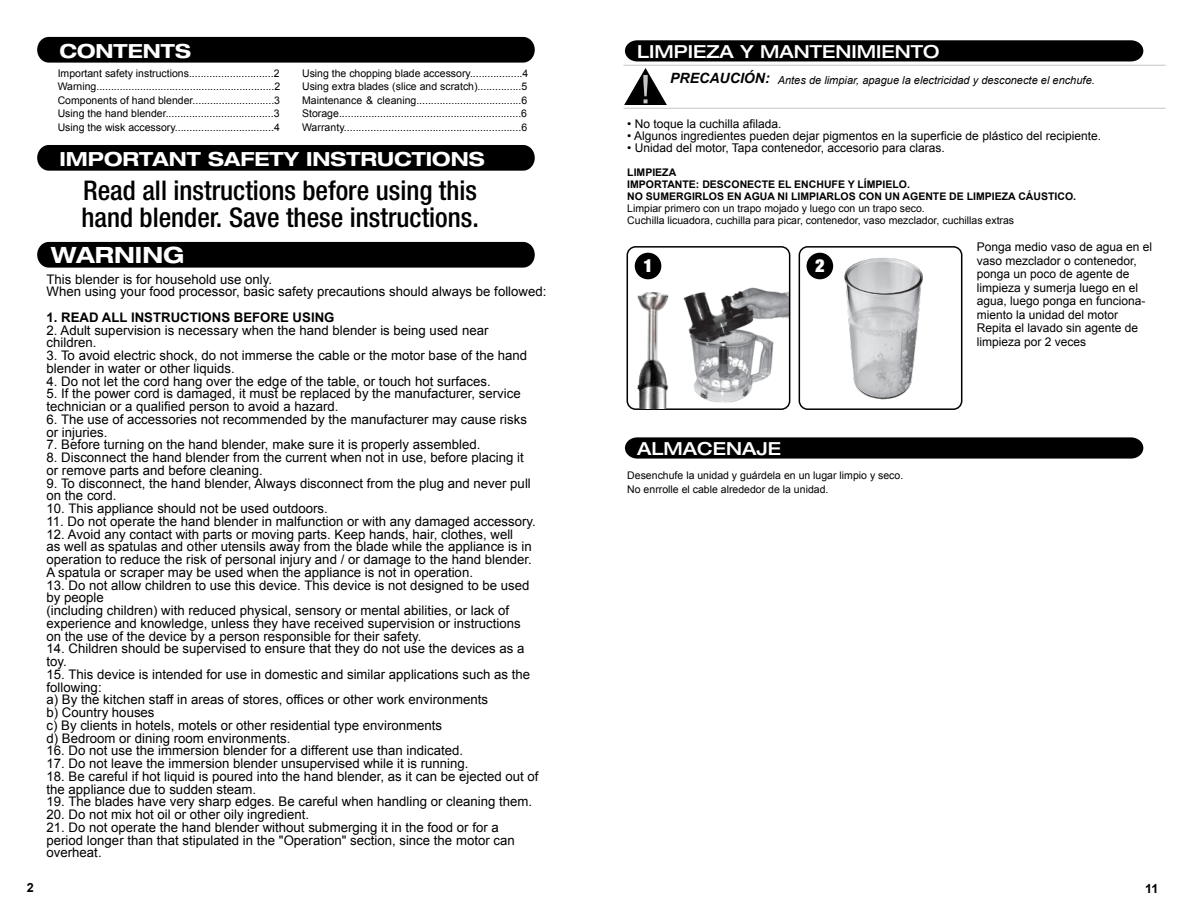
<style>
.page{position:relative;width:1188px;height:918px;background:#fff}
.page>*{position:absolute;margin:0;border:0;box-sizing:border-box;transform-origin:0 0}
.t1{font:500 condensed 27.15px/27px "Helvetica Neue";color:#000}
.t2{font:700 expanded 22.5px "Helvetica Neue";color:#fff}
.t3{font:700 expanded 19.5px "Helvetica Neue";color:#fff}
.t4{font:500 expanded 18px "Helvetica Neue";color:#fff}
.t5{font:900 expanded 18px "Helvetica Neue";color:#fff}
.t6{font:13.2px/12.8px "Arial";color:#000}
.t7{font:700 13.2px "Arial";color:#000}
.t8{font:700 12.6px "Arial";color:#000}
.t9{font:12px/13.5px "Arial";color:#000}
.t10{font:italic 10.95px "Arial";color:#000}
.t11{font:10.5px/13.5px "Arial";color:#000}
.t12{font:700 10.5px/12px "Arial";color:#000}
.s1{font-weight:700;font-size:14.1px}
</style>
<div class="page">
<div style="left:37px;top:242px;width:498px;height:26px;background:#000;border-radius:12px"></div>
<div style="left:37px;top:145px;width:498px;height:26px;background:#000;border-radius:12px"></div>
<div style="left:37px;top:37px;width:498px;height:26px;background:#000;border-radius:12px"></div>
<img style="left:683px;top:287px;width:106px;height:120px">
<div style="left:625px;top:40px;width:518px;height:21px;background:#000"></div>
<svg style="left:625px;top:437px;width:518px;height:22px;background:#0b0b0b"></svg>
<svg style="left:624px;top:68px;width:43px;height:37px"></svg>
<hr style="left:624px;top:108px;width:542px;height:1px;background:#c3c5c7">
<hr style="left:624px;top:65px;width:542px;height:1px;background:#c3c5c7">
<div style="left:627px;top:246px;width:163px;height:164px;border:2px solid #000;border-radius:8px"></div>
<div style="left:799px;top:246px;width:163px;height:164px;border:2px solid #000;border-radius:8px"></div>
<div style="left:635px;top:253px;width:26px;height:26px;background:#000;border-radius:50%"></div>
<div style="left:807px;top:253px;width:26px;height:26px;background:#000;border-radius:50%"></div>
<img style="left:820px;top:246px;width:121px;height:164px">
<img style="left:626px;top:292px;width:54px;height:117px">
<h3 class="t3" style="left:59px;top:39px;width:133px">CONTENTS</h3>
<p class="t11" style="left:58px;top:66px;width:224px;text-align:justify">Important safety instructions.............................2<br>Warning.............................................................2<br>Components of hand blender............................3<br>Using the hand blender.....................................3<br>Using the wisk accessory..................................4</p>
<p class="t11" style="left:302px;top:66px;width:228px;text-align:justify">Using the chopping blade accessory..................4<br>Using extra blades (slice and scratch)...............5<br>Maintenance &amp; cleaning....................................6<br>Storage..............................................................6<br>Warranty............................................................6</p>
<h3 class="t3" style="left:59px;top:147px;width:427px">IMPORTANT SAFETY INSTRUCTIONS</h3>
<h1 class="t1" style="left:81px;top:176px;width:399px">Read all instructions before using this hand blender. Save these instructions.</h1>
<h2 class="t2" style="left:51px;top:241px;width:135px">WARNING</h2>
<p class="t6" style="left:47px;top:273px;width:501px">This blender is for household use only.<br>When using your food processor, basic safety precautions should always be followed:</p>
<p class="t7" style="left:47px;top:308px;width:289px">1. READ ALL INSTRUCTIONS BEFORE USING</p>
<p class="t6" style="left:47px;top:324px;width:443px">2. Adult supervision is necessary when the hand blender is being used near children.</p>
<p class="t6" style="left:47px;top:349px;width:482px">3. To avoid electric shock, do not immerse the cable or the motor base of the hand blender in water or other liquids.</p>
<p class="t6" style="left:47px;top:375px;width:446px">4. Do not let the cord hang over the edge of the table, or touch hot surfaces.</p>
<p class="t6" style="left:47px;top:387px;width:476px">5. If the power cord is damaged, it must be replaced by the manufacturer, service technician or a qualified person to avoid a hazard.</p>
<p class="t6" style="left:47px;top:413px;width:482px">6. The use of accessories not recommended by the manufacturer may cause risks or injuries.</p>
<p class="t6" style="left:47px;top:438px;width:435px">7. Before turning on the hand blender, make sure it is properly assembled.</p>
<p class="t6" style="left:47px;top:451px;width:479px">8. Disconnect the hand blender from the current when not in use, before placing it or remove parts and before cleaning.</p>
<p class="t6" style="left:47px;top:477px;width:486px">9. To disconnect, the hand blender, Always disconnect from the plug and never pull on the cord.</p>
<p class="t6" style="left:47px;top:502px;width:283px">10. This appliance should not be used outdoors.</p>
<p class="t6" style="left:47px;top:515px;width:491px">11. Do not operate the hand blender in malfunction or with any damaged accessory.</p>
<p class="t6" style="left:47px;top:528px;width:487px">12. Avoid any contact with parts or moving parts. Keep hands, hair, clothes, well<br>as well as spatulas and other utensils away from the blade while the appliance is in operation to reduce the risk of personal injury and / or damage to the hand blender.<br>A spatula or scraper may be used when the appliance is not in operation.</p>
<p class="t6" style="left:47px;top:579px;width:484px">13. Do not allow children to use this device. This device is not designed to be used by people<br>(including children) with reduced physical, sensory or mental abilities, or lack of experience and knowledge, unless they have received supervision or instructions on the use of the device by a person responsible for their safety.</p>
<p class="t6" style="left:47px;top:642px;width:479px">14. Children should be supervised to ensure that they do not use the devices as a toy.</p>
<p class="t6" style="left:47px;top:668px;width:485px">15. This device is intended for use in domestic and similar applications such as the following:<br>a) By the kitchen staff in areas of stores, offices or other work environments<br>b) Country houses<br>c) By clients in hotels, motels or other residential type environments<br>d) Bedroom or dining room environments.</p>
<p class="t6" style="left:47px;top:744px;width:418px">16. Do not use the immersion blender for a different use than indicated.</p>
<p class="t6" style="left:47px;top:757px;width:424px">17. Do not leave the immersion blender unsupervised while it is running.</p>
<p class="t6" style="left:47px;top:770px;width:494px">18. Be careful if hot liquid is poured into the hand blender, as it can be ejected out of the appliance due to sudden steam.</p>
<p class="t6" style="left:47px;top:795px;width:487px">19. The blades have very sharp edges. Be careful when handling or cleaning them.</p>
<p class="t6" style="left:47px;top:808px;width:264px">20. Do not mix hot oil or other oily ingredient.</p>
<p class="t6" style="left:47px;top:821px;width:470px">21. Do not operate the hand blender without submerging it in the food or for a period longer than that stipulated in the "Operation" section, since the motor can overheat.</p>
<h3 class="t4" style="left:637px;top:40px;width:304px">LIMPIEZA Y MANTENIMIENTO</h3>
<p class="t10" style="left:670px;top:73px;width:426px"><span class="s1">PRECAUCIÓN:</span> Antes de limpiar, apague la electricidad y desconecte el enchufe.</p>
<p class="t9" style="left:627px;top:117px;width:156px">• No toque la cuchilla afilada.</p>
<p class="t9" style="left:627px;top:129px;width:475px">• Algunos ingredientes pueden dejar pigmentos en la superficie de plástico del recipiente.</p>
<p class="t9" style="left:627px;top:141px;width:319px">• Unidad del motor, Tapa contenedor, accesorio para claras.</p>
<p class="t12" style="left:627px;top:167px;width:450px">LIMPIEZA<br>IMPORTANTE: DESCONECTE EL ENCHUFE Y LÍMPIELO.<br>NO SUMERGIRLOS EN AGUA NI LIMPIARLOS CON UN AGENTE DE LIMPIEZA CÁUSTICO.</p>
<p class="t11" style="left:627px;top:202px;width:388px;line-height:12px">Limpiar primero con un trapo mojado y luego con un trapo seco.<br>Cuchilla licuadora, cuchilla para picar, contenedor, vaso mezclador, cuchillas extras</p>
<h3 class="t5" style="left:643px;top:254px;width:11px">1</h3>
<h3 class="t5" style="left:815px;top:254px;width:11px">2</h3>
<h3 class="t4" style="left:637px;top:437px;width:145px">ALMACENAJE</h3>
<p class="t11" style="left:627px;top:469px;width:278px">Desenchufe la unidad y guárdela en un lugar limpio y seco.<br>No enrrolle el cable alrededor de la unidad.</p>
<p class="t9" style="left:977px;top:241px;width:177px">Ponga medio vaso de agua en el vaso mezclador o contenedor, ponga un poco de agente de limpieza y sumerja luego en el agua, luego ponga en funciona&shy;miento la unidad del motor<br>Repita el lavado sin agente de limpieza por 2 veces</p>
<p class="t8" style="left:27px;top:880px;width:9px">2</p>
<p class="t8" style="left:1145px;top:881px;width:15px">11</p>
</div>
